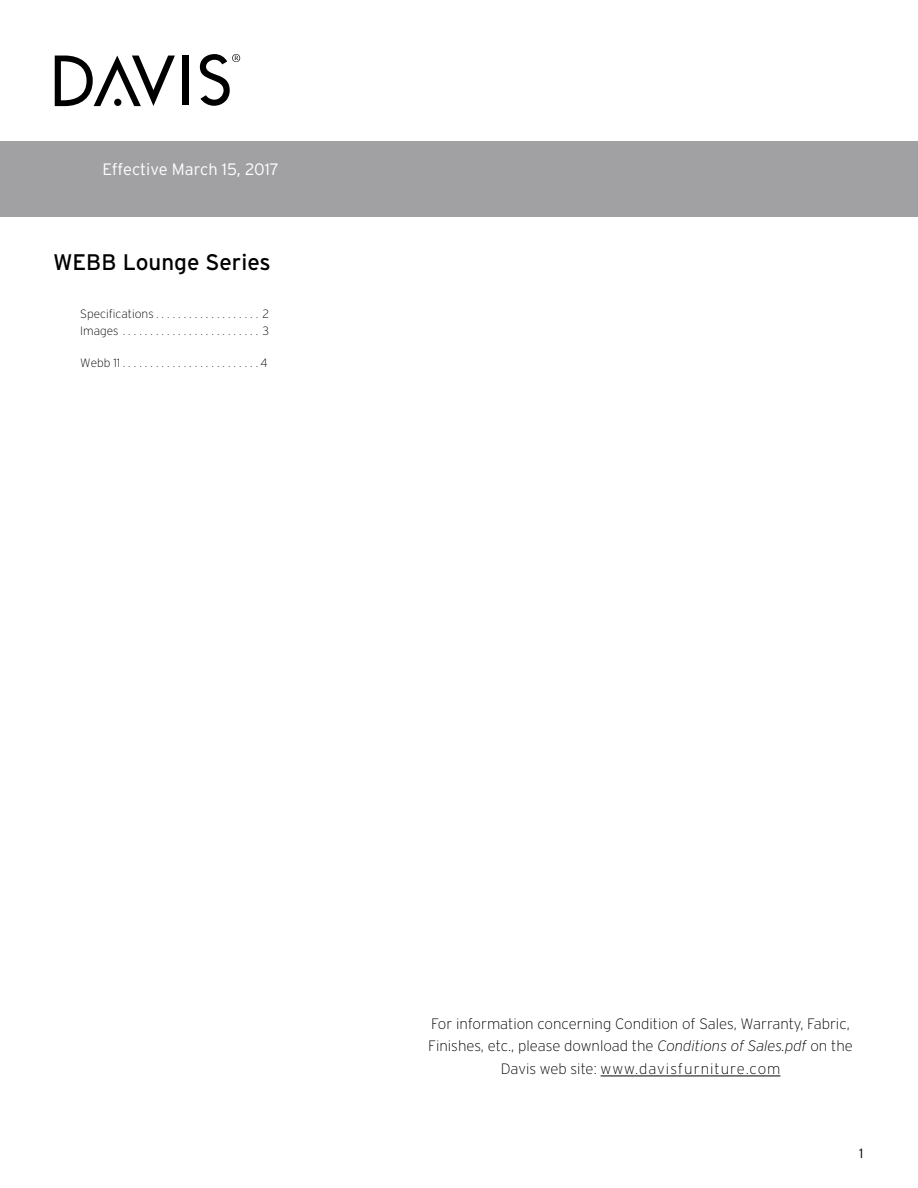
<style>
.page{position:relative;width:918px;height:1188px;background:#fff}
.page>*{position:absolute;margin:0;border:0;box-sizing:border-box;transform-origin:0 0}
.t1{font:22.5px "Interstate";color:#000}
.t2{font:300 16.5px "Interstate";color:#fff}
.t3{font:200 15px/22.5px "Interstate";color:#000;text-align:center}
.t4{font:300 13.5px "Interstate";color:#000}
.t5{font:200 12px/16.5px "Interstate";color:#000}
.s1{font-style:italic}
</style>
<div class="page">
<svg style="left:55px;top:56px;width:120px;height:50px"></svg>
<div style="left:182px;top:56px;width:7px;height:49px;background:#000"></div>
<div style="left:114px;top:99px;width:7px;height:7px;background:#000;border-radius:50%"></div>
<svg style="left:200px;top:54px;width:40px;height:52px"></svg>
<div style="left:0;top:142px;width:918px;height:75px;background:#a1a1a4"></div>
<hr style="left:601px;top:1076px;width:179px;height:1px;background:#000">
<p class="t2" style="left:103px;top:159px;width:178px">Effective March 15, 2017</p>
<h1 class="t1" style="left:53px;top:248px;width:219px">WEBB Lounge Series</h1>
<p class="t5" style="left:80px;top:306px;width:191px">Specifications . . . . . . . . . . . . . . . . . . . 2<br>Images . . . . . . . . . . . . . . . . . . . . . . . . . 3</p>
<p class="t5" style="left:80px;top:355px;width:189px">Webb 11 . . . . . . . . . . . . . . . . . . . . . . . . 4</p>
<p class="t3" style="left:428px;top:1012px;width:426px">For information concerning Condition of Sales, Warranty, Fabric,<br>Finishes, etc., please download the <span class="s1">Conditions of Sales.pdf</span> on the<br>Davis web site: www.davisfurniture.com</p>
<p class="t4" style="left:859px;top:1145px;width:6px">1</p>
</div>
